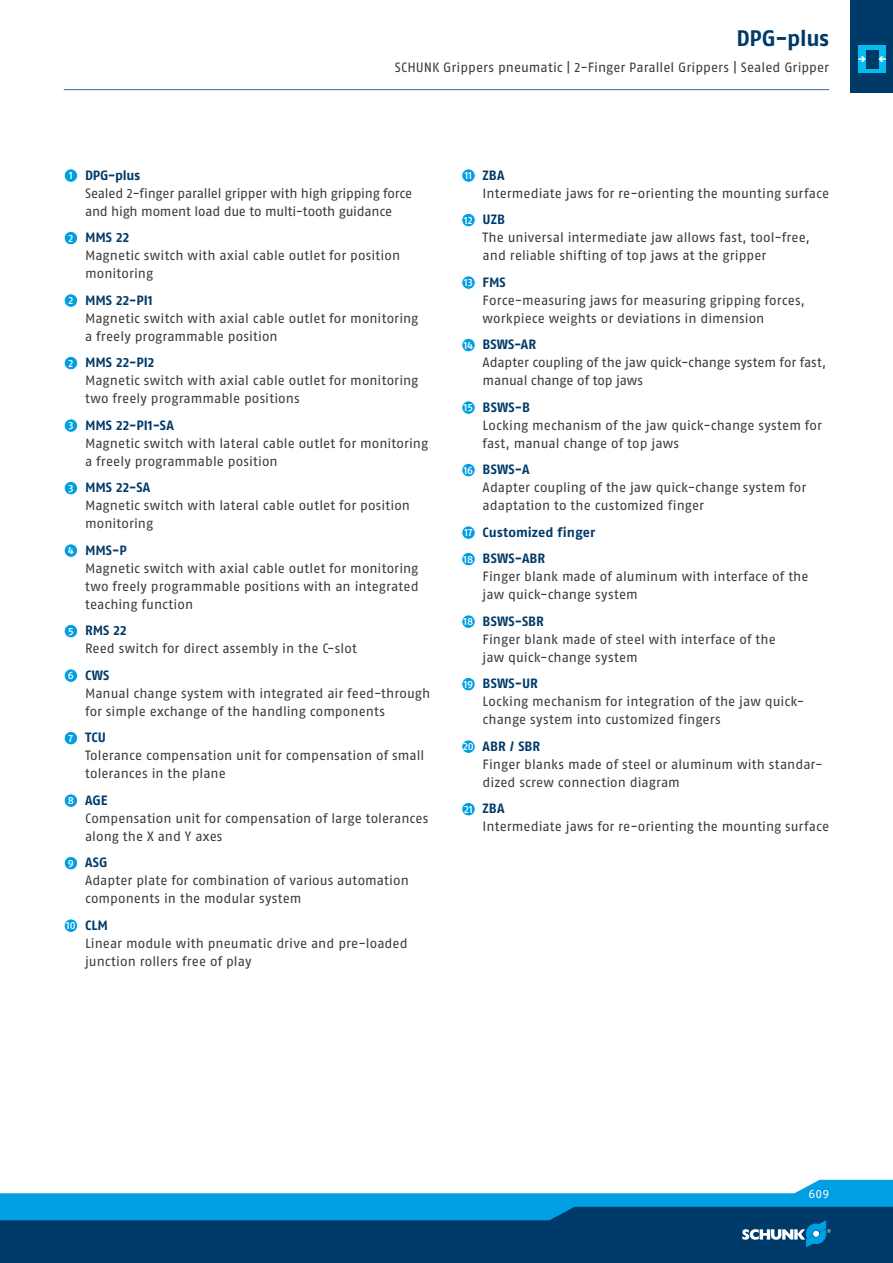
<style>
.page{position:relative;width:893px;height:1263px;background:#fff}
.page>*{position:absolute;margin:0;border:0;box-sizing:border-box;transform-origin:0 0}
.t1{font:700 22.5px "SCHUNK Fago Pro";letter-spacing:-.01em;color:#003a69}
.t2{font:13.5px/18px "SCHUNK Fago Pro";letter-spacing:.005em;color:#3b3b3a}
.t3{font:13.5px/18px "SCHUNK Fago Pro";letter-spacing:-.015em;color:#3b3b3a}
.t4{font:700 13.5px/26.5px "SCHUNK Fago Pro";letter-spacing:.005em;color:#003a69}
.t5{font:12px "SCHUNK Fago Pro";color:#fff}
.s1{font-weight:500;font-size:10.5px;color:#fff}
.s2{font-weight:700;color:#003a69}
</style>
<div class="page">
<div style="left:0;top:1202px;width:893px;height:61px;background:#003a69"></div>
<svg style="left:0;top:1180px;width:893px;height:67px"></svg>
<div style="left:850px;top:0;width:43px;height:93px;background:#003a69"></div>
<div style="left:858px;top:46px;width:28px;height:27px;background:#04bbee"></div>
<div style="left:866px;top:50px;width:12px;height:18px;background:#003a69"></div>
<svg style="left:878px;top:56px;width:8px;height:6px"></svg>
<svg style="left:858px;top:56px;width:8px;height:6px"></svg>
<hr style="left:64px;top:89px;width:765px;height:1px;background:#3e6791">
<div style="left:64px;top:169px;width:14px;height:13px;background:#009ee3;border-radius:50%"></div>
<div style="left:64px;top:168px;width:14px;height:15px;border:1px solid #fff;border-radius:50%"></div>
<div style="left:64px;top:231px;width:14px;height:14px;background:#009ee3;border-radius:50%"></div>
<div style="left:64px;top:231px;width:14px;height:14px;border:1px solid #fff;border-radius:50%"></div>
<div style="left:64px;top:294px;width:14px;height:13px;background:#009ee3;border-radius:50%"></div>
<div style="left:64px;top:293px;width:14px;height:15px;border:1px solid #fff;border-radius:50%"></div>
<div style="left:64px;top:356px;width:14px;height:14px;background:#009ee3;border-radius:50%"></div>
<div style="left:64px;top:356px;width:14px;height:14px;border:1px solid #fff;border-radius:50%"></div>
<div style="left:64px;top:419px;width:14px;height:13px;background:#009ee3;border-radius:50%"></div>
<div style="left:64px;top:418px;width:14px;height:15px;border:1px solid #fff;border-radius:50%"></div>
<div style="left:64px;top:481px;width:14px;height:14px;background:#009ee3;border-radius:50%"></div>
<div style="left:64px;top:481px;width:14px;height:14px;border:1px solid #fff;border-radius:50%"></div>
<div style="left:64px;top:544px;width:14px;height:13px;background:#009ee3;border-radius:50%"></div>
<div style="left:64px;top:543px;width:14px;height:15px;border:1px solid #fff;border-radius:50%"></div>
<div style="left:64px;top:624px;width:14px;height:14px;background:#009ee3;border-radius:50%"></div>
<div style="left:64px;top:624px;width:14px;height:14px;border:1px solid #fff;border-radius:50%"></div>
<div style="left:64px;top:669px;width:14px;height:13px;background:#009ee3;border-radius:50%"></div>
<div style="left:64px;top:668px;width:14px;height:15px;border:1px solid #fff;border-radius:50%"></div>
<div style="left:64px;top:731px;width:14px;height:14px;background:#009ee3;border-radius:50%"></div>
<div style="left:64px;top:731px;width:14px;height:14px;border:1px solid #fff;border-radius:50%"></div>
<div style="left:64px;top:794px;width:14px;height:13px;background:#009ee3;border-radius:50%"></div>
<div style="left:64px;top:793px;width:14px;height:15px;border:1px solid #fff;border-radius:50%"></div>
<div style="left:64px;top:856px;width:14px;height:14px;background:#009ee3;border-radius:50%"></div>
<div style="left:64px;top:856px;width:14px;height:14px;border:1px solid #fff;border-radius:50%"></div>
<div style="left:64px;top:919px;width:14px;height:13px;background:#009ee3;border-radius:50%"></div>
<div style="left:64px;top:918px;width:14px;height:15px;border:1px solid #fff;border-radius:50%"></div>
<svg style="left:462px;top:169px;width:13px;height:13px"></svg>
<div style="left:461px;top:168px;width:15px;height:15px;border:1px solid #fff;border-radius:50%"></div>
<div style="left:462px;top:213px;width:13px;height:14px;background:#009ee3;border-radius:50%"></div>
<div style="left:461px;top:213px;width:15px;height:14px;border:1px solid #fff;border-radius:50%"></div>
<svg style="left:462px;top:276px;width:13px;height:13px"></svg>
<div style="left:461px;top:275px;width:15px;height:15px;border:1px solid #fff;border-radius:50%"></div>
<div style="left:462px;top:338px;width:13px;height:14px;background:#009ee3;border-radius:50%"></div>
<div style="left:461px;top:338px;width:15px;height:14px;border:1px solid #fff;border-radius:50%"></div>
<div style="left:462px;top:401px;width:13px;height:13px;background:#009ee3;border-radius:50%"></div>
<div style="left:461px;top:400px;width:15px;height:15px;border:1px solid #fff;border-radius:50%"></div>
<div style="left:462px;top:463px;width:13px;height:14px;background:#009ee3;border-radius:50%"></div>
<div style="left:461px;top:463px;width:15px;height:14px;border:1px solid #fff;border-radius:50%"></div>
<div style="left:462px;top:526px;width:13px;height:13px;background:#009ee3;border-radius:50%"></div>
<div style="left:461px;top:525px;width:15px;height:15px;border:1px solid #fff;border-radius:50%"></div>
<div style="left:462px;top:552px;width:13px;height:14px;background:#009ee3;border-radius:50%"></div>
<div style="left:461px;top:552px;width:15px;height:14px;border:1px solid #fff;border-radius:50%"></div>
<div style="left:462px;top:615px;width:13px;height:13px;background:#009ee3;border-radius:50%"></div>
<div style="left:461px;top:614px;width:15px;height:15px;border:1px solid #fff;border-radius:50%"></div>
<div style="left:462px;top:677px;width:13px;height:14px;background:#009ee3;border-radius:50%"></div>
<div style="left:461px;top:677px;width:15px;height:14px;border:1px solid #fff;border-radius:50%"></div>
<div style="left:462px;top:740px;width:13px;height:13px;background:#009ee3;border-radius:50%"></div>
<div style="left:461px;top:739px;width:15px;height:15px;border:1px solid #fff;border-radius:50%"></div>
<div style="left:462px;top:802px;width:13px;height:14px;background:#009ee3;border-radius:50%"></div>
<div style="left:461px;top:802px;width:15px;height:14px;border:1px solid #fff;border-radius:50%"></div>
<h1 class="t1" style="left:736px;top:24px;width:94px">DPG-plus</h1>
<p class="t2" style="left:395px;top:59px;width:436px">SCHUNK Grippers pneumatic | 2-Finger Parallel Grippers | Sealed Gripper</p>
<p class="t3" style="left:85px;top:166px;width:329px;text-indent:-16px"><span class="s1">1</span> <span class="s2">DPG-plus<br></span>Sealed 2-finger parallel gripper with high gripping force and high moment load due to multi-tooth guidance</p>
<p class="t2" style="left:85px;top:228px;width:317px;text-indent:-17px"><span class="s1">2</span> <span class="s2">MMS 22<br></span>Magnetic switch with axial cable outlet for position monitoring</p>
<p class="t2" style="left:85px;top:291px;width:335px;text-indent:-17px"><span class="s1">2</span> <span class="s2">MMS 22-PI1<br></span>Magnetic switch with axial cable outlet for monitoring a freely programmable position</p>
<p class="t2" style="left:85px;top:353px;width:335px;text-indent:-17px"><span class="s1">2</span> <span class="s2">MMS 22-PI2<br></span>Magnetic switch with axial cable outlet for monitoring two freely programmable positions</p>
<p class="t2" style="left:85px;top:416px;width:345px;text-indent:-17px"><span class="s1">3</span> <span class="s2">MMS 22-PI1-SA<br></span>Magnetic switch with lateral cable outlet for monitoring a freely programmable position</p>
<p class="t2" style="left:85px;top:478px;width:326px;text-indent:-17px"><span class="s1">3</span> <span class="s2">MMS 22-SA<br></span>Magnetic switch with lateral cable outlet for position monitoring</p>
<p class="t2" style="left:85px;top:541px;width:335px;text-indent:-17px"><span class="s1">4</span> <span class="s2">MMS-P<br></span>Magnetic switch with axial cable outlet for monitoring two freely programmable positions with an integrated teaching function</p>
<p class="t2" style="left:85px;top:621px;width:273px;text-indent:-17px"><span class="s1">5</span> <span class="s2">RMS 22<br></span>Reed switch for direct assembly in the C-slot</p>
<p class="t2" style="left:85px;top:666px;width:347px;text-indent:-17px"><span class="s1">6</span> <span class="s2">CWS<br></span>Manual change system with integrated air feed-through for simple exchange of the handling components</p>
<p class="t2" style="left:85px;top:728px;width:341px;text-indent:-16px"><span class="s1">7</span> <span class="s2">TCU<br></span>Tolerance compensation unit for compensation of small tolerances in the plane</p>
<p class="t2" style="left:85px;top:791px;width:345px;text-indent:-17px"><span class="s1">8</span> <span class="s2">AGE<br></span>Compensation unit for compensation of large tolerances along the X and Y axes</p>
<p class="t2" style="left:85px;top:853px;width:325px;text-indent:-17px"><span class="s1">9</span> <span class="s2">ASG<br></span>Adapter plate for combination of various automation components in the modular system</p>
<p class="t2" style="left:85px;top:916px;width:324px;text-indent:-19px"><span class="s1">10</span> <span class="s2">CLM<br></span>Linear module with pneumatic drive and pre-loaded junction rollers free of play</p>
<p class="t2" style="left:483px;top:166px;width:348px;text-indent:-18px"><span class="s1">11</span> <span class="s2">ZBA<br></span>Intermediate jaws for re-orienting the mounting surface</p>
<p class="t2" style="left:483px;top:210px;width:329px;text-indent:-18px"><span class="s1">12</span> <span class="s2">UZB<br></span>The universal intermediate jaw allows fast, tool-free, and reliable shifting of top jaws at the gripper</p>
<p class="t2" style="left:483px;top:273px;width:324px;text-indent:-18px"><span class="s1">13</span> <span class="s2">FMS<br></span>Force-measuring jaws for measuring gripping forces, workpiece weights or deviations in dimension</p>
<p class="t3" style="left:483px;top:335px;width:345px;text-indent:-19px"><span class="s1">14</span> <span class="s2">BSWS-AR<br></span>Adapter coupling of the jaw quick-change system for fast, manual change of top jaws</p>
<p class="t2" style="left:483px;top:398px;width:341px;text-indent:-19px"><span class="s1">15</span> <span class="s2">BSWS-B<br></span>Locking mechanism of the jaw quick-change system for fast, manual change of top jaws</p>
<p class="t2" style="left:483px;top:460px;width:325px;text-indent:-19px"><span class="s1">16</span> <span class="s2">BSWS-A<br></span>Adapter coupling of the jaw quick-change system for adaptation to the customized finger</p>
<p class="t4" style="left:464px;top:519px;width:133px"><span class="s1">17</span> Customized finger<br><span class="s1">18</span> BSWS-ABR</p>
<p class="t2" style="left:483px;top:567px;width:327px">Finger blank made of aluminum with interface of the jaw quick-change system</p>
<p class="t2" style="left:483px;top:612px;width:295px;text-indent:-19px"><span class="s1">18</span> <span class="s2">BSWS-SBR<br></span>Finger blank made of steel with interface of the jaw quick-change system</p>
<p class="t2" style="left:483px;top:674px;width:323px;text-indent:-19px"><span class="s1">19</span> <span class="s2">BSWS-UR<br></span>Locking mechanism for integration of the jaw quick&shy;change system into customized fingers</p>
<p class="t2" style="left:483px;top:737px;width:341px;text-indent:-20px"><span class="s1">20</span> <span class="s2">ABR / SBR<br></span>Finger blanks made of steel or aluminum with standar&shy;dized screw connection diagram</p>
<p class="t2" style="left:483px;top:799px;width:348px;text-indent:-18px"><span class="s1">21</span> <span class="s2">ZBA<br></span>Intermediate jaws for re-orienting the mounting surface</p>
<p class="t5" style="left:808px;top:1186px;width:22px">609</p>
</div>
